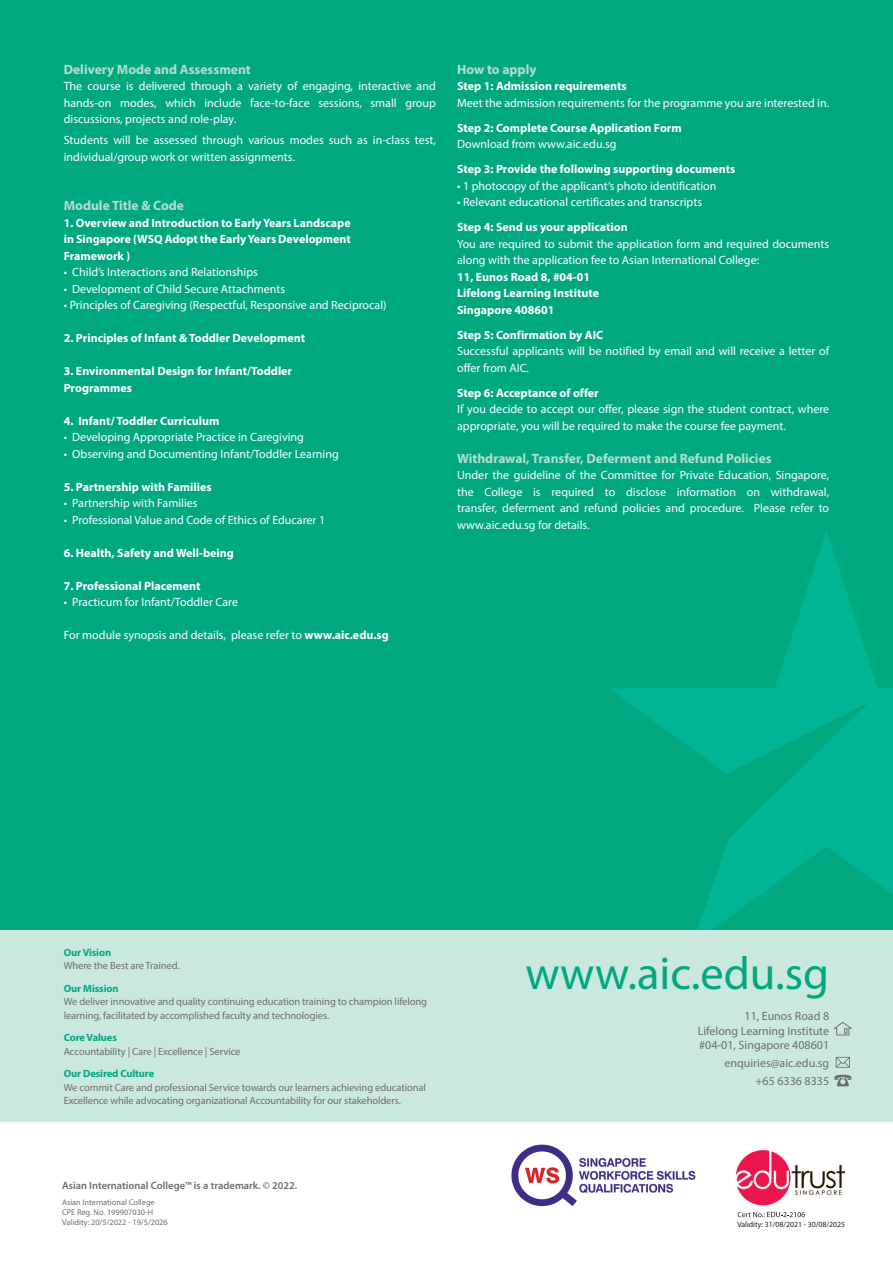
<style>
.page{position:relative;width:893px;height:1263px;background:#fff}
.page>*{position:absolute;margin:0;border:0;box-sizing:border-box;transform-origin:0 0}
.t1{font:46.5px "Myriad Pro";color:#00a880}
.t2{font:700 13.5px "Myriad Pro";color:#b3ded1}
.t3{font:12px/16.5px "Myriad Pro";color:#fff}
.t4{font:700 12px/16.5px "Myriad Pro";color:#fff}
.t5{font:12px/14.4px "Myriad Pro";color:#6d6e71;text-align:justify}
.t6{font:10.5px/13.5px "Myriad Pro";letter-spacing:-.01em;color:#6d6e71}
.t7{font:700 10.5px "Myriad Pro";letter-spacing:-.01em;color:#00a880}
.t8{font:600 10.5px "Myriad Pro";color:#6c6d70}
.t9{font:8.25px/9.9px "Myriad Pro";color:#6c6d70}
.t10{font:7.8px "Myriad Pro";color:#231f20}
.s1{font-weight:700}
</style>
<div class="page">
<div style="left:0;top:0;width:893px;height:965px;background:#00a880"></div>
<svg style="left:609px;top:531px;width:284px;height:399px"></svg>
<div style="left:0;top:930px;width:893px;height:192px;background:#cbe8df"></div>
<svg style="left:836px;top:1057px;width:14px;height:11px"></svg>
<svg style="left:833px;top:1022px;width:20px;height:13px"></svg>
<svg style="left:834px;top:1075px;width:17px;height:11px"></svg>
<img style="left:735px;top:1150px;width:111px;height:56px">
<svg style="left:738px;top:1212px;width:67px;height:5px"></svg>
<img style="left:511px;top:1144px;width:185px;height:63px">
<p class="t2" style="left:64px;top:61px;width:189px">Delivery Mode and Assessment</p>
<p class="t3" style="left:64px;top:78px;width:374px;text-align:justify">The course is delivered through a variety of engaging, interactive and hands-on modes, which include face-to-face sessions, small group discussions, projects and role-play.</p>
<p class="t3" style="left:64px;top:132px;width:374px">Students will be assessed through various modes such as in-class test, individual/group work or written assignments.</p>
<p class="t2" style="left:64px;top:197px;width:122px">Module Title &amp; Code</p>
<p class="t4" style="left:64px;top:214px;width:289px;text-align:justify">1. Overview and Introduction to Early Years Landscape in Singapore (WSQ Adopt the Early Years Development Framework )</p>
<p class="t3" style="left:64px;top:264px;width:196px">• Child’s Interactions and Relationships</p>
<p class="t3" style="left:64px;top:280px;width:223px">• Development of Child Secure Attachments</p>
<p class="t3" style="left:64px;top:297px;width:324px">• Principles of Caregiving (Respectful, Responsive and Reciprocal)</p>
<p class="t4" style="left:64px;top:329px;width:243px">2. Principles of Infant &amp; Toddler Development</p>
<p class="t4" style="left:64px;top:362px;width:230px">3. Environmental Design for Infant/Toddler<br>Programmes</p>
<p class="t4" style="left:64px;top:412px;width:157px">4. Infant/ Toddler Curriculum</p>
<p class="t3" style="left:64px;top:429px;width:242px">• Developing Appropriate Practice in Caregiving</p>
<p class="t3" style="left:64px;top:445px;width:277px">• Observing and Documenting Infant/Toddler Learning</p>
<p class="t4" style="left:64px;top:478px;width:149px">5. Partnership with Families</p>
<p class="t3" style="left:64px;top:495px;width:135px">• Partnership with Families</p>
<p class="t3" style="left:64px;top:511px;width:263px">• Professional Value and Code of Ethics of Educarer 1</p>
<p class="t4" style="left:64px;top:544px;width:172px">6. Health, Safety and Well-being</p>
<p class="t4" style="left:64px;top:577px;width:138px">7. Professional Placement</p>
<p class="t3" style="left:64px;top:594px;width:176px">• Practicum for Infant/Toddler Care</p>
<p class="t3" style="left:64px;top:627px;width:326px">For module synopsis and details, please refer to <span class="s1">www.aic.edu.sg</span></p>
<p class="t2" style="left:457px;top:61px;width:81px">How to apply</p>
<p class="t4" style="left:457px;top:78px;width:171px">Step 1: Admission requirements</p>
<p class="t3" style="left:457px;top:94px;width:374px">Meet the admission requirements for the programme you are interested in.</p>
<p class="t4" style="left:457px;top:119px;width:226px">Step 2: Complete Course Application Form</p>
<p class="t3" style="left:457px;top:136px;width:161px">Download from www.aic.edu.sg</p>
<p class="t4" style="left:457px;top:161px;width:280px">Step 3: Provide the following supporting documents</p>
<p class="t3" style="left:457px;top:177px;width:261px">• 1 photocopy of the applicant’s photo identification</p>
<p class="t3" style="left:457px;top:194px;width:247px">• Relevant educational certificates and transcripts</p>
<p class="t4" style="left:457px;top:219px;width:172px">Step 4: Send us your application</p>
<p class="t3" style="left:457px;top:235px;width:374px">You are required to submit the application form and required documents along with the application fee to Asian International College:</p>
<p class="t4" style="left:457px;top:268px;width:143px">11, Eunos Road 8, #04-01<br>Lifelong Learning Institute<br>Singapore 408601</p>
<p class="t4" style="left:457px;top:326px;width:148px">Step 5: Confirmation by AIC</p>
<p class="t3" style="left:457px;top:343px;width:374px">Successful applicants will be notified by email and will receive a letter of offer from AIC.</p>
<p class="t4" style="left:457px;top:384px;width:143px">Step 6: Acceptance of offer</p>
<p class="t3" style="left:457px;top:401px;width:374px">If you decide to accept our offer, please sign the student contract, where appropriate, you will be required to make the course fee payment.</p>
<p class="t2" style="left:457px;top:450px;width:316px">Withdrawal, Transfer, Deferment and Refund Policies</p>
<p class="t3" style="left:457px;top:467px;width:374px;text-align:justify">Under the guideline of the Committee for Private Education, Singapore, the College is required to disclose information on withdrawal, transfer, deferment and refund policies and procedure. Please refer to www.aic.edu.sg for details.</p>
<p class="t7" style="left:64px;top:945px;width:49px">Our Vision</p>
<p class="t6" style="left:64px;top:959px;width:117px">Where the Best are Trained.</p>
<p class="t7" style="left:64px;top:981px;width:56px">Our Mission</p>
<p class="t6" style="left:64px;top:995px;width:365px">We deliver innovative and quality continuing education training to champion lifelong learning, facilitated by accomplished faculty and technologies.</p>
<p class="t7" style="left:64px;top:1031px;width:55px">Core Values</p>
<p class="t6" style="left:64px;top:1044px;width:178px">Accountability | Care | Excellence | Service</p>
<p class="t7" style="left:64px;top:1067px;width:92px">Our Desired Culture</p>
<p class="t6" style="left:64px;top:1080px;width:364px">We commit Care and professional Service towards our learners achieving educational<br>Excellence while advocating organizational Accountability for our stakeholders.</p>
<p class="t8" style="left:62px;top:1178px;width:237px">Asian International College™ is a trademark. © 2022.</p>
<p class="t9" style="left:62px;top:1197px;width:107px">Asian International College<br>CPE Reg. No. 199907030-H<br>Validity: 20/5/2022 - 19/5/2026</p>
<h1 class="t1" style="left:525px;top:945px;width:305px">www.aic.edu.sg</h1>
<p class="t5" style="left:698px;top:1009px;width:133px;text-indent:47px">11, Eunos Road 8<br>Lifelong Learning Institute #04-01, Singapore 408601</p>
<p class="t5" style="left:724px;top:1054px;width:106px;line-height:18px;text-align:right">enquiries@aic.edu.sg +65 6336 8335</p>
<p class="t10" style="left:737px;top:1219px;width:109px">Validity: 31/08/2021 - 30/08/2025</p>
</div>
